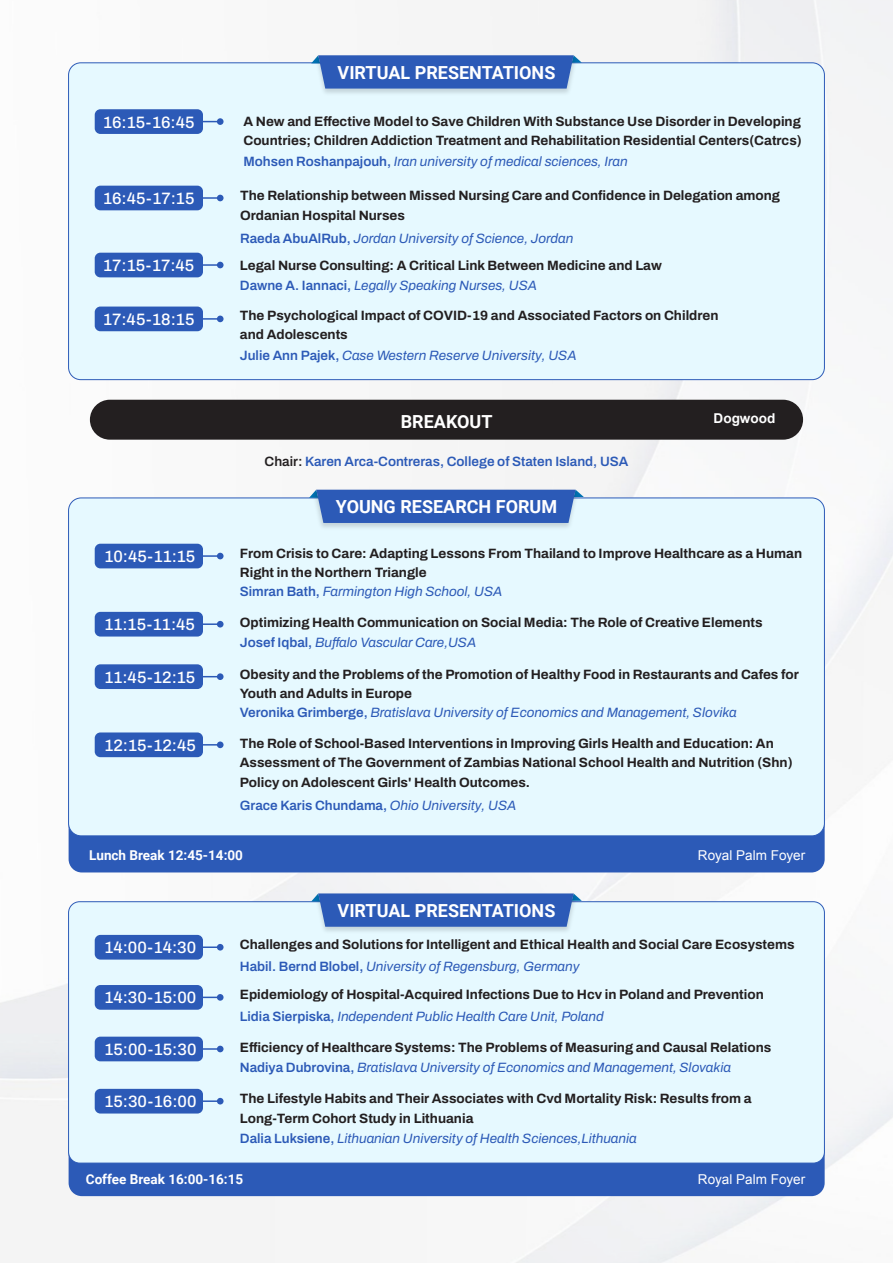
<style>
.page{position:relative;width:893px;height:1263px;background:#fff}
.page>*{position:absolute;margin:0;border:0;box-sizing:border-box;transform-origin:0 0}
.t1{font:700 18px "Roboto";color:#fff}
.t2{font:500 16.5px "Archivo";color:#fff}
.t3{font:700 13.5px/19.5px "Archivo";color:#231f20}
.t4{font:italic 13.5px "Archivo";color:#2c5ab7}
.t5{font:600 13.5px "Archivo";color:#2c5ab7}
.t6{font:700 13.5px "Roboto";color:#fff}
.t7{font:13.5px "Arial";color:#fff}
.t8{font:700 13.5px "Arial";color:#fff}
.s1{font-weight:600;color:#2c5ab7}
.s2{font-weight:400;font-style:italic;color:#2c5ab7}
.s3{font-weight:600;font-style:normal}
.s4{color:#231f20}
.s5{font-weight:400;font-style:italic}
</style>
<div class="page">
<img style="left:0;top:0;width:893px;height:1263px">
<div style="left:69px;top:813px;width:756px;height:59px;background:#2c5ab7;border-radius:13px"></div>
<div style="left:69px;top:1137px;width:756px;height:59px;background:#2c5ab7;border-radius:13px"></div>
<div style="left:69px;top:498px;width:755px;height:338px;background:#e6f9ff;border-radius:13px"></div>
<div style="left:69px;top:63px;width:755px;height:317px;background:#e6f9ff;border-radius:12px"></div>
<img style="left:310px;top:487px;width:272px;height:41px">
<svg style="left:309px;top:490px;width:275px;height:33px"></svg>
<svg style="left:203px;top:555px;width:14px;height:2px"></svg>
<div style="left:217px;top:553px;width:7px;height:6px;background:#2c5ab7;border-radius:50%"></div>
<div style="left:95px;top:544px;width:108px;height:24px;background:#2c5ab7;border-radius:6px"></div>
<svg style="left:203px;top:623px;width:14px;height:2px"></svg>
<div style="left:217px;top:621px;width:7px;height:6px;background:#2c5ab7;border-radius:50%"></div>
<div style="left:95px;top:612px;width:108px;height:24px;background:#2c5ab7;border-radius:6px"></div>
<svg style="left:203px;top:676px;width:14px;height:1px"></svg>
<div style="left:217px;top:673px;width:7px;height:7px;background:#2c5ab7;border-radius:50%"></div>
<div style="left:95px;top:664px;width:108px;height:25px;background:#2c5ab7;border-radius:6px"></div>
<svg style="left:203px;top:744px;width:14px;height:1px"></svg>
<div style="left:217px;top:741px;width:7px;height:7px;background:#2c5ab7;border-radius:50%"></div>
<div style="left:95px;top:732px;width:108px;height:25px;background:#2c5ab7;border-radius:6px"></div>
<div style="left:69px;top:902px;width:755px;height:261px;background:#e6f9ff;border-radius:11px"></div>
<img style="left:312px;top:890px;width:268px;height:42px">
<svg style="left:311px;top:893px;width:271px;height:34px"></svg>
<img style="left:312px;top:52px;width:268px;height:42px">
<svg style="left:311px;top:55px;width:271px;height:34px"></svg>
<svg style="left:203px;top:996px;width:14px;height:2px"></svg>
<div style="left:217px;top:994px;width:7px;height:7px;background:#2c5ab7;border-radius:50%"></div>
<div style="left:95px;top:985px;width:108px;height:25px;background:#2c5ab7;border-radius:6px"></div>
<svg style="left:203px;top:946px;width:14px;height:2px"></svg>
<div style="left:217px;top:944px;width:7px;height:6px;background:#2c5ab7;border-radius:50%"></div>
<div style="left:95px;top:935px;width:108px;height:24px;background:#2c5ab7;border-radius:6px"></div>
<svg style="left:203px;top:1048px;width:14px;height:2px"></svg>
<div style="left:217px;top:1046px;width:7px;height:6px;background:#2c5ab7;border-radius:50%"></div>
<div style="left:95px;top:1037px;width:108px;height:24px;background:#2c5ab7;border-radius:6px"></div>
<svg style="left:203px;top:1100px;width:14px;height:2px"></svg>
<div style="left:217px;top:1098px;width:7px;height:6px;background:#2c5ab7;border-radius:50%"></div>
<div style="left:95px;top:1089px;width:108px;height:24px;background:#2c5ab7;border-radius:6px"></div>
<div style="left:90px;top:400px;width:713px;height:40px;background:#231f20;border-radius:20px"></div>
<svg style="left:203px;top:197px;width:14px;height:2px"></svg>
<div style="left:217px;top:195px;width:7px;height:6px;background:#2c5ab7;border-radius:50%"></div>
<div style="left:95px;top:186px;width:108px;height:24px;background:#2c5ab7;border-radius:6px"></div>
<svg style="left:203px;top:264px;width:14px;height:2px"></svg>
<div style="left:217px;top:262px;width:7px;height:6px;background:#2c5ab7;border-radius:50%"></div>
<div style="left:95px;top:253px;width:108px;height:24px;background:#2c5ab7;border-radius:6px"></div>
<svg style="left:203px;top:318px;width:14px;height:2px"></svg>
<div style="left:217px;top:316px;width:7px;height:6px;background:#2c5ab7;border-radius:50%"></div>
<div style="left:95px;top:307px;width:108px;height:24px;background:#2c5ab7;border-radius:6px"></div>
<svg style="left:203px;top:121px;width:14px;height:1px"></svg>
<div style="left:217px;top:118px;width:7px;height:7px;background:#2c5ab7;border-radius:50%"></div>
<div style="left:95px;top:109px;width:108px;height:25px;background:#2c5ab7;border-radius:6px"></div>
<p class="t2" style="left:103px;top:110px;width:93px">16:15-16:45</p>
<p class="t2" style="left:103px;top:186px;width:93px">16:45-17:15</p>
<p class="t2" style="left:103px;top:253px;width:93px">17:15-17:45</p>
<p class="t2" style="left:103px;top:307px;width:93px">17:45-18:15</p>
<p class="t2" style="left:104px;top:544px;width:93px">10:45-11:15</p>
<p class="t2" style="left:104px;top:612px;width:92px">11:15-11:45</p>
<p class="t2" style="left:104px;top:665px;width:92px">11:45-12:15</p>
<p class="t2" style="left:104px;top:733px;width:93px">12:15-12:45</p>
<h1 class="t1" style="left:338px;top:60px;width:219px">VIRTUAL PRESENTATIONS</h1>
<p class="t3" style="left:243px;top:111px;width:560px;line-height:20px;text-align:justify">A New and Effective Model to Save Children With Substance Use Disorder in Developing Countries; Children Addiction Treatment and Rehabilitation Residential Centers(Catrcs)<br><span class="s1">Mohsen Roshanpajouh,</span> <span class="s2">Iran university of medical sciences, Iran</span></p>
<p class="t3" style="left:240px;top:186px;width:541px">The Relationship between Missed Nursing Care and Confidence in Delegation among<br>Ordanian Hospital Nurses</p>
<p class="t3" style="left:240px;top:225px;width:424px;line-height:26.4px"><span class="s1">Raeda AbuAlRub,</span> <span class="s2">Jordan University of Science, Jordan<br></span>Legal Nurse Consulting: A Critical Link Between Medicine and Law</p>
<p class="t4" style="left:240px;top:275px;width:299px"><span class="s3">Dawne A. Iannaci,</span> Legally Speaking Nurses, USA</p>
<p class="t3" style="left:240px;top:305px;width:480px;line-height:20px">The Psychological Impact of COVID-19 and Associated Factors on Children and Adolescents<br><span class="s1">Julie Ann Pajek,</span> <span class="s2">Case Western Reserve University, USA</span></p>
<h1 class="t1" style="left:401px;top:409px;width:93px">BREAKOUT</h1>
<p class="t8" style="left:714px;top:409px;width:63px">Dogwood</p>
<p class="t5" style="left:265px;top:452px;width:365px"><span class="s4">Chair:</span> Karen Arca-Contreras, College of Staten Island, USA</p>
<h1 class="t1" style="left:336px;top:494px;width:223px">YOUNG RESEARCH FORUM</h1>
<p class="t3" style="left:240px;top:543px;width:564px">From Crisis to Care: Adapting Lessons From Thailand to Improve Healthcare as a Human<br>Right in the Northern Triangle</p>
<p class="t3" style="left:240px;top:612px;width:524px">Optimizing Health Communication on Social Media: The Role of Creative Elements</p>
<p class="t4" style="left:240px;top:581px;width:264px"><span class="s3">Simran Bath,</span> Farmington High School, USA</p>
<p class="t4" style="left:240px;top:632px;width:238px"><span class="s3">Josef Iqbal,</span> Buffalo Vascular Care,USA</p>
<p class="t3" style="left:240px;top:664px;width:560px">Obesity and the Problems of the Promotion of Healthy Food in Restaurants and Cafes for<br>Youth and Adults in Europe</p>
<p class="t3" style="left:240px;top:733px;width:554px">The Role of School-Based Interventions in Improving Girls Health and Education: An<br>Assessment of The Government of Zambias National School Health and Nutrition (Shn)<br>Policy on Adolescent Girls' Health Outcomes.</p>
<p class="t4" style="left:240px;top:702px;width:498px"><span class="s3">Veronika Grimberge,</span> Bratislava University of Economics and Management, Slovika</p>
<p class="t5" style="left:240px;top:795px;width:278px">Grace Karis Chundama, <span class="s5">Ohio University, USA</span></p>
<p class="t6" style="left:89px;top:846px;width:155px">Lunch Break 12:45-14:00</p>
<p class="t7" style="left:698px;top:847px;width:109px">Royal Palm Foyer</p>
<h1 class="t1" style="left:338px;top:898px;width:219px">VIRTUAL PRESENTATIONS</h1>
<p class="t2" style="left:104px;top:935px;width:93px">14:00-14:30</p>
<p class="t3" style="left:240px;top:933px;width:556px;line-height:21.6px">Challenges and Solutions for Intelligent and Ethical Health and Social Care Ecosystems<br><span class="s1">Habil. Bernd Blobel,</span> <span class="s2">University of Regensburg, Germany</span></p>
<p class="t2" style="left:104px;top:985px;width:93px">14:30-15:00</p>
<p class="t2" style="left:104px;top:1037px;width:94px">15:00-15:30</p>
<p class="t3" style="left:240px;top:985px;width:525px">Epidemiology of Hospital-Acquired Infections Due to Hcv in Poland and Prevention</p>
<p class="t3" style="left:240px;top:1037px;width:533px">Efficiency of Healthcare Systems: The Problems of Measuring and Causal Relations</p>
<p class="t4" style="left:240px;top:1006px;width:365px"><span class="s3">Lidia Sierpiska,</span> Independent Public Health Care Unit, Poland</p>
<p class="t4" style="left:240px;top:1057px;width:493px"><span class="s3">Nadiya Dubrovina,</span> Bratislava University of Economics and Management, Slovakia</p>
<p class="t2" style="left:104px;top:1089px;width:94px">15:30-16:00</p>
<p class="t3" style="left:240px;top:1088px;width:513px">The Lifestyle Habits and Their Associates with Cvd Mortality Risk: Results from a<br>Long-Term Cohort Study in Lithuania<br><span class="s1">Dalia Luksiene,</span> <span class="s2">Lithuanian University of Health Sciences,Lithuania</span></p>
<p class="t6" style="left:86px;top:1169px;width:159px">Coffee Break 16:00-16:15</p>
<p class="t7" style="left:698px;top:1170px;width:109px">Royal Palm Foyer</p>
</div>
